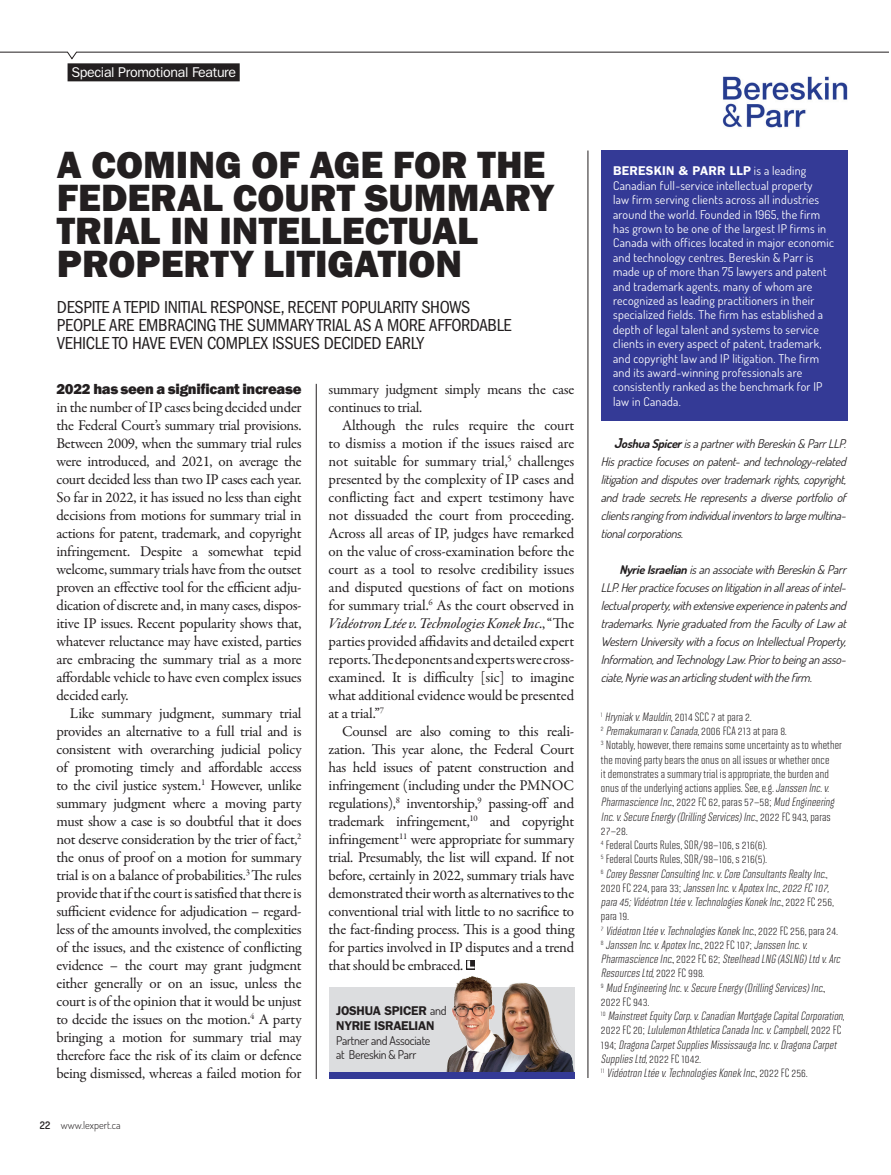
<style>
.page{position:relative;width:891px;height:1175px;background:#fff}
.page>*{position:absolute;margin:0;border:0;box-sizing:border-box;transform-origin:0 0}
.t1{font:800 39px/33px "Franklin Gothic";color:#231f20}
.t2{font:condensed 18px/18px "ITC Franklin Gothic Std";letter-spacing:-.02em;color:#231f20}
.t3{font:15px/18px "Garamond Premr Pro";letter-spacing:-.02em;color:#231f20;text-align:justify}
.t4{font:800 15px "Franklin Gothic";letter-spacing:-.02em;color:#231f20}
.t5{font:14.25px "ITC Franklin Gothic Std";letter-spacing:-.025em;color:#fff}
.t6{font:600 12.75px/15.3px "ITC Franklin Gothic Std";letter-spacing:-.02em;color:#231f20}
.t7{font:600 12.75px "ITC Franklin Gothic Std";letter-spacing:.02em;color:#fff}
.t8{font:italic 12px/14.2px "Solano Gothic MVB";color:#231f20}
.t9{font:italic 12px/18px "Dosis";color:#231f20;text-align:justify}
.t10{font:12px/14.4px "Dosis";letter-spacing:.02em;color:#fff}
.t11{font:12px/14.4px "Dosis";letter-spacing:-.02em;color:#231f20}
.t12{font:300 10.5px "Dosis";color:#231f20}
.s1{font-weight:600}
.s2{font-style:italic}
.s3{font-family:"Dosis";font-weight:400;font-size:12px}
.s4{font-weight:700;font-size:13.5px}
.s5{font-weight:700}
.s6{font-style:normal}
</style>
<div class="page">
<svg style="left:0;top:51px;width:889px;height:9px"></svg>
<div style="left:68px;top:63px;width:172px;height:18px;background:#231f20"></div>
<hr style="left:587px;top:150px;width:1px;height:927px;background:#231f20">
<div style="left:465px;top:960px;width:9px;height:9px;background:#231f20"></div>
<svg style="left:467px;top:960px;width:7px;height:8px"></svg>
<hr style="left:316px;top:384px;width:1px;height:694px;background:#231f20">
<img style="left:722px;top:76px;width:125px;height:52px">
<div style="left:601px;top:150px;width:246px;height:271px;background:#343a96"></div>
<div style="left:329px;top:987px;width:245px;height:88px;background:#dcdddf"></div>
<img style="left:446px;top:976px;width:38px;height:96px">
<img style="left:473px;top:980px;width:101px;height:92px">
<div style="left:329px;top:1072px;width:245px;height:6px;background:#343a96"></div>
<p class="t5" style="left:71px;top:64px;width:166px">Special Promotional Feature</p>
<h1 class="t1" style="left:57px;top:148px;width:498px">A COMING OF AGE FOR THE<br>FEDERAL COURT SUMMARY<br>TRIAL IN INTELLECTUAL<br>PROPERTY LITIGATION</h1>
<p class="t2" style="left:57px;top:298px;width:456px">DESPITE A TEPID INITIAL RESPONSE, RECENT POPULARITY SHOWS<br>PEOPLE ARE EMBRACING THE SUMMARY TRIAL AS A MORE AFFORDABLE<br>VEHICLE TO HAVE EVEN COMPLEX ISSUES DECIDED EARLY</p>
<p class="t4" style="left:56px;top:379px;width:246px">2022 hasseen a significant increase</p>
<p class="t3" style="left:56px;top:398px;width:247px">in the number of IP cases being decided under the Federal Court’s summary trial provisions.<br>Between 2009, when the summary trial rules were introduced, and 2021, on average the court decided less than two IP cases each year.<br>So far in 2022, it has issued no less than eight decisions from motions for summary trial in actions for patent, trademark, and copyright infringement. Despite a somewhat tepid welcome, summary trials have from the outset proven an effective tool for the efficient adju&shy;dication of discrete and, in many cases, dispos&shy;itive IP issues. Recent popularity shows that, whatever reluctance may have existed, parties are embracing the summary trial as a more affordable vehicle to have even complex issues decided early.</p>
<p class="t3" style="left:56px;top:704px;width:247px;text-indent:14px">Like summary judgment, summary trial provides an alternative to a full trial and is consistent with overarching judicial policy of promoting timely and affordable access to the civil justice system.<sup>1</sup> However, unlike summary judgment where a moving party must show a case is so doubtful that it does not deserve consideration by the trier of fact,<sup>2 </sup>the onus of proof on a motion for summary trial is on a balance of probabilities.<sup>3</sup> The rules provide that if the court is satisfied that there is sufficient evidence for adjudication – regard&shy;less of the amounts involved, the complexities of the issues, and the existence of conflicting evidence – the court may grant judgment either generally or on an issue, unless the court is of the opinion that it would be unjust to decide the issues on the motion.<sup>4</sup> A party bringing a motion for summary trial may therefore face the risk of its claim or defence being dismissed, whereas a failed motion for</p>
<p class="t12" style="left:40px;top:1117px;width:82px"><span class="s1">22</span> www.lexpert.ca</p>
<p class="t3" style="left:328px;top:380px;width:247px">summary judgment simply means the case continues to trial.</p>
<p class="t3" style="left:328px;top:416px;width:247px;text-indent:14px">Although the rules require the court to dismiss a motion if the issues raised are not suitable for summary trial,<sup>5</sup> challenges presented by the complexity of IP cases and conflicting fact and expert testimony have not dissuaded the court from proceeding.<br>Across all areas of IP, judges have remarked on the value of cross-examination before the court as a tool to resolve credibility issues and disputed questions of fact on motions for summary trial.<sup>6</sup> As the court observed in <span class="s2">Vidéotron Ltée v. Technologies Konek Inc</span>., “The parties provided affidavits and detailed expert reports. The deponents and experts were cross&shy;examined. It is difficulty [sic] to imagine what additional evidence would be presented at a trial.”<sup>7</sup></p>
<p class="t3" style="left:328px;top:722px;width:247px;text-indent:14px">Counsel are also coming to this reali&shy;zation. This year alone, the Federal Court has held issues of patent construction and infringement (including under the PMNOC regulations),<sup>8</sup> inventorship,<sup>9</sup> passing-off and trademark infringement,<sup>10</sup> and copyright infringement<sup>11</sup> were appropriate for summary trial. Presumably, the list will expand. If not before, certainly in 2022, summary trials have demonstrated their worth as alternatives to the conventional trial with little to no sacrifice to the fact-finding process. This is a good thing for parties involved in IP disputes and a trend that should be embraced.</p>
<p class="t6" style="left:336px;top:1003px;width:112px">JOSHUA SPICER <span class="s3">and<br></span>NYRIE ISRAELIAN</p>
<p class="t11" style="left:336px;top:1032px;width:96px">Partner and Associate at Bereskin &amp; Parr</p>
<p class="t7" style="left:613px;top:163px;width:195px">BERESKIN &amp; PARR LLP <span class="s3">is a leading</span></p>
<p class="t10" style="left:613px;top:178px;width:222px">Canadian full-service intellectual property<br>law firm serving clients across all industries around the world. Founded in 1965, the firm has grown to be one of the largest IP firms in Canada with offices located in major economic and technology centres. Bereskin &amp; Parr is made up of more than 75 lawyers and patent and trademark agents, many of whom are recognized as leading practitioners in their specialized fields. The firm has established a depth of legal talent and systems to service clients in every aspect of patent, trademark, and copyright law and IP litigation. The firm and its award-winning professionals are consistently ranked as the benchmark for IP law in Canada.</p>
<p class="t9" style="left:600px;top:434px;width:250px;text-indent:14px"><span class="s4">J</span><span class="s5">oshuaSpicer</span>isapartnerwithBereskin&amp; ParrLLP.<br>Hispracticefocusesonpatent-andtechnology-related litigationanddisputesovertrademarkrights,copyright, and trade secrets. He represents a diverse portfolio of clientsrangingfrom individualinventorstolargemultina&shy;tionalcorporations.</p>
<p class="t9" style="left:600px;top:560px;width:250px;text-indent:19px"><span class="s5">NyrieIsraelian</span>isanassociatewithBereskin&amp; Parr LLP.Herpracticefocusesonlitigationinallareasofintel&shy;lectualproperty,withextensiveexperienceinpatentsand trademarks.Nyriegraduatedfrom theFacultyofLaw at WesternUniversitywithafocusonIntellectualProperty, Information,andTechnologyLaw. Priortobeinganasso&shy;ciate,Nyriewasanarticlingstudentwiththefirm.</p>
<p class="t8" style="left:601px;top:709px;width:245px"><sup>1</sup> Hryniak v.Mauldin<span class="s6">, 2 0 1 4 S C C 7 a t p a ra 2 .<br></span><sup>2</sup> Premakumaran v.Canada<span class="s6">, 2 0 0 6 F C A 2 1 3 a t p a ra 8 .<br></span><sup>3</sup> <span class="s6">Notably, however, there remains some uncertainty as to whether the moving party bears the onus on all issues or whether once<br>it demonstrates a summary trial is appropriate, the burden and onus of the underlying actions applies. See, e.g.</span> Janssen Inc.v.<br>Pharmascience Inc.<span class="s6">, 2 0 2 2 F C 6 2 , p a ra s 5 7 – 5 8 ;</span> Mud Engineering Inc.v.Secure Energy (Drilling Services)Inc.<span class="s6">, 2 0 2 2 F C 9 4 3 , p a r a s 27–28.<br></span><sup>4</sup> <span class="s6">Federal Courts Rules, SOR/98–106, s 216(6).<br></span><sup>5</sup> <span class="s6">Federal Courts Rules, SOR/98–106, s 216(5).<br></span><sup>6</sup> Corey BessnerConsulting Inc.v.Core Consultants Realty Inc<span class="s6">. ,<br>2 0 2 0 F C 2 2 4 , p a ra 3 3 ;</span> Janssen Inc.v.Apotex Inc.,2022 FC 107, para 45;Vidéotron Ltée v.Technologies Konek Inc<span class="s6">. , 2 0 2 2 F C 2 5 6 , para 19.<br></span><sup>7</sup> Vidéotron Ltée v.Technologies Konek Inc<span class="s6">. , 2 0 2 2 F C 2 5 6 , p a r a 2 4 .<br></span><sup>8</sup> Janssen Inc.v.Apotex Inc.<span class="s6">, 2 0 2 2 F C 1 0 7 ;</span> Janssen Inc.v.<br>Pharmascience Inc<span class="s6">. , 2 0 2 2 F C 6 2 ;</span> Steelhead LNG (ASLNG)Ltd v.Arc Resources Ltd<span class="s6">, 2 0 2 2 F C 9 9 8 .<br></span><sup>9</sup> Mud Engineering Inc.v.Secure Energy (Drilling Services)Inc<span class="s6">. , 2022 FC 943.<br></span><sup>1</sup> <sup>0</sup> MainstreetEquity Corp.v.Canadian Mortgage CapitalCorporation<span class="s6">, 2 0 2 2 F C 2 0 ;</span> Lululemon Athletica Canada Inc.v.Campbell<span class="s6">, 2 0 2 2 F C 1 9 4 ;</span> Dragona CarpetSupplies Mississauga Inc.v.Dragona Carpet Supplies Ltd,<span class="s6">2 0 2 2 F C 1 0 4 2 .<br></span><sup>1</sup> <sup>1</sup> Vidéotron Ltée v.Technologies Konek Inc<span class="s6">. , 2 0 2 2 F C 2 5 6 .</span></p>
</div>
